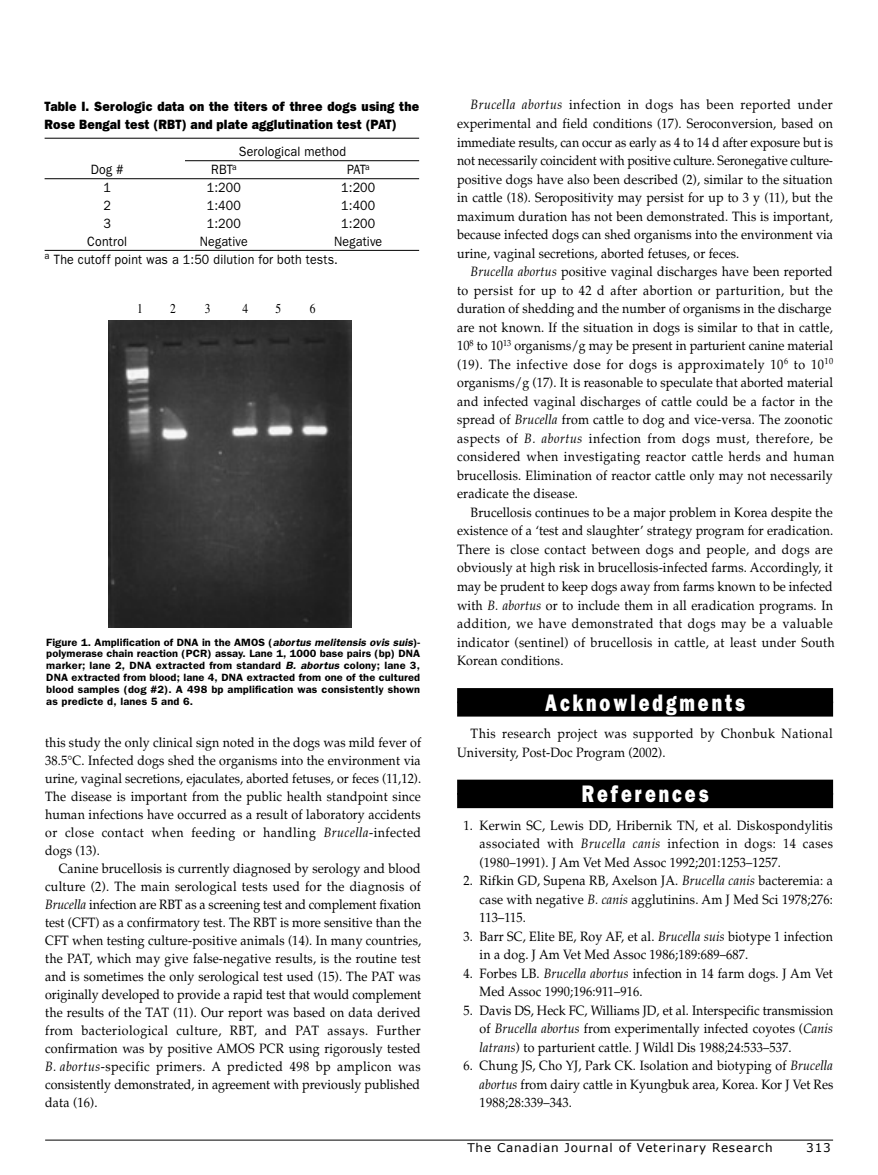
<style>
.page{position:relative;width:878px;height:1175px;background:#fff}
.page>*{position:absolute;margin:0;border:0;box-sizing:border-box;transform-origin:0 0}
.t1{font:800 24px "Franklin Gothic";letter-spacing:.165em;color:#fff;scale:.75 1}
.t2{font:13.5px/18.5px "Palatino";letter-spacing:.01em;color:#000;text-align:justify;scale:.92 1}
.t3{font:13.5px/18px "Franklin Gothic";letter-spacing:.015em;color:#000;scale:.92 1}
.t4{font:800 13.5px/18px "Franklin Gothic";letter-spacing:.015em;color:#000;scale:.92 1}
.t5{font:13.5px/18.5px "Palatino";letter-spacing:.035em;color:#000;scale:.92 1}
.t6{font:13.5px "Times";color:#000;scale:.85 1}
.t7{font:12px "Verdana";letter-spacing:.065em;color:#000}
.t8{font:600 10.65px/11.9px "Franklin Gothic";letter-spacing:.015em;color:#000;text-align:justify;scale:1.04 1}
.s1{font-style:italic}
</style>
<div class="page">
<hr style="left:45px;top:1139px;width:788px;height:1px;background:#000">
<div style="left:457px;top:688px;width:376px;height:15px;background:#000"></div>
<div style="left:457px;top:701px;width:376px;height:15px;background:#000"></div>
<div style="left:457px;top:779px;width:376px;height:15px;background:#000"></div>
<div style="left:457px;top:793px;width:376px;height:15px;background:#000"></div>
<img style="left:108px;top:321px;width:244px;height:306px">
<hr style="left:45px;top:138px;width:374px;height:1px;background:#000">
<hr style="left:45px;top:160px;width:374px;height:1px;background:#000">
<hr style="left:45px;top:178px;width:374px;height:1px;background:#000">
<hr style="left:45px;top:250px;width:374px;height:1px;background:#000">
<div style="left:43px;top:154px;width:142px;height:9px;background:#fff"></div>
<p class="t4" style="left:45px;top:97px;width:408px">Table I. Serologic data on the titers of three dogs using the<br>Rose Bengal test (RBT) and plate agglutination test (PAT)</p>
<p class="t3" style="left:239px;top:142px;width:118px">Serological method</p>
<p class="t3" style="left:91px;top:160px;width:37px">Dog #</p>
<p class="t3" style="left:211px;top:160px;width:29px">RBT<sup>a</sup></p>
<p class="t3" style="left:347px;top:160px;width:26px">PAT<sup>a</sup></p>
<p class="t3" style="left:104px;top:178px;width:10px">1</p>
<p class="t3" style="left:207px;top:178px;width:39px">1:200</p>
<p class="t3" style="left:341px;top:178px;width:39px">1:200</p>
<p class="t3" style="left:104px;top:196px;width:10px">2</p>
<p class="t3" style="left:207px;top:196px;width:39px">1:400</p>
<p class="t3" style="left:341px;top:196px;width:39px">1:400</p>
<p class="t3" style="left:104px;top:214px;width:10px">3</p>
<p class="t3" style="left:207px;top:214px;width:39px">1:200</p>
<p class="t3" style="left:341px;top:214px;width:39px">1:200</p>
<p class="t3" style="left:87px;top:232px;width:45px">Control</p>
<p class="t3" style="left:200px;top:232px;width:54px">Negative</p>
<p class="t3" style="left:45px;top:232px;width:368px;text-indent:289px">Negative <sup>a</sup> The cutoff point was a 1:50 dilution for both tests.</p>
<p class="t6" style="left:137px;top:301px;width:8px">1</p>
<p class="t6" style="left:170px;top:301px;width:8px">2</p>
<p class="t6" style="left:205px;top:301px;width:8px">3</p>
<p class="t6" style="left:242px;top:301px;width:8px">4</p>
<p class="t6" style="left:275px;top:301px;width:8px">5</p>
<p class="t6" style="left:310px;top:301px;width:8px">6</p>
<p class="t8" style="left:46px;top:635px;width:361px">Figure 1. Amplification of DNA in the AMOS (<span class="s1">abortus melitensis ovis suis</span>)- polymerase chain reaction (PCR) assay. Lane 1, 1000 base pairs (bp) DNA marker; lane 2, DNA extracted from standard <span class="s1">B. abortus</span> colony; lane 3, DNA extracted from blood; lane 4, DNA extracted from one of the cultured blood samples (dog #2). A 498 bp amplification was consistently shown as predicte d, lanes 5 and 6.</p>
<p class="t2" style="left:45px;top:733px;width:410px;line-height:18px">this study the only clinical sign noted in the dogs was mild fever of 38.5°C. Infected dogs shed the organisms into the environment via urine, vaginal secretions, ejaculates, aborted fetuses, or feces (11,12).<br>The disease is important from the public health standpoint since human infections have occurred as a result of laboratory accidents or close contact when feeding or handling <span class="s1">Brucella</span>-infected dogs (13).</p>
<p class="t2" style="left:45px;top:859px;width:410px;line-height:18px;text-indent:14px">Canine brucellosis is currently diagnosed by serology and blood culture (2). The main serological tests used for the diagnosis of <span class="s1">Brucella</span> infection are RBT as a screening test and complement fixation test (CFT) as a confirmatory test. The RBT is more sensitive than the CFT when testing culture-positive animals (14). In many countries, the PAT, which may give false-negative results, is the routine test and is sometimes the only serological test used (15). The PAT was originally developed to provide a rapid test that would complement the results of the TAT (11). Our report was based on data derived from bacteriological culture, RBT, and PAT assays. Further confirmation was by positive AMOS PCR using rigorously tested <span class="s1">B. abortus</span>-specific primers. A predicted 498 bp amplicon was consistently demonstrated, in agreement with previously published data (16).</p>
<p class="t2" style="left:457px;top:96px;width:410px;text-indent:14px"><span class="s1">Brucella abortus</span> infection in dogs has been reported under experimental and field conditions (17). Seroconversion, based on immediate results, can occur as early as 4 to 14 d after exposure but is not necessarily coincident with positive culture. Seronegative culture&shy;positive dogs have also been described (2), similar to the situation in cattle (18). Seropositivity may persist for up to 3 y (11), but the maximum duration has not been demonstrated. This is important, because infected dogs can shed organisms into the environment via urine, vaginal secretions, aborted fetuses, or feces.</p>
<p class="t2" style="left:457px;top:262px;width:411px;text-align:left;text-indent:14px"><span class="s1">Brucella abortus</span> positive vaginal discharges have been reported to persist for up to 42 d after abortion or parturition, but the duration of shedding and the number of organisms in the discharge are not known. If the situation in dogs is similar to that in cattle, 10<sup>8</sup> to 10<sup>13</sup> organisms/g may be present in parturient canine material (19). The infective dose for dogs is approximately 10<sup>6</sup> to 10<sup>10 </sup>organisms/g (17). It is reasonable to speculate that aborted material and infected vaginal discharges of cattle could be a factor in the spread of <span class="s1">Brucella</span> from cattle to dog and vice-versa. The zoonotic aspects of <span class="s1">B. abortus</span> infection from dogs must, therefore, be considered when investigating reactor cattle herds and human brucellosis. Elimination of reactor cattle only may not necessarily eradicate the disease.</p>
<p class="t2" style="left:457px;top:503px;width:412px;text-align:left;text-indent:14px">Brucellosis continues to be a major problem in Korea despite the existence of a ‘test and slaughter’ strategy program for eradication.<br>There is close contact between dogs and people, and dogs are obviously at high risk in brucellosis-infected farms. Accordingly, it may be prudent to keep dogs away from farms known to be infected with <span class="s1">B. abortus</span> or to include them in all eradication programs. In addition, we have demonstrated that dogs may be a valuable indicator (sentinel) of brucellosis in cattle, at least under South Korean conditions.</p>
<h1 class="t1" style="left:545px;top:688px;width:268px">Acknowledgments</h1>
<p class="t5" style="left:457px;top:724px;width:410px;text-indent:14px">This research project was supported by Chonbuk National<br>University, Post-Doc Program (2002).</p>
<h1 class="t1" style="left:582px;top:779px;width:170px">References</h1>
<p class="t2" style="left:479px;top:816px;width:385px;text-indent:-16px">1. Kerwin SC, Lewis DD, Hribernik TN, et al. Diskospondylitis associated with <span class="s1">Brucella canis</span> infection in dogs: 14 cases (1980–1991). J Am Vet Med Assoc 1992;201:1253–1257.</p>
<p class="t2" style="left:479px;top:871px;width:385px;text-indent:-16px">2. Rifkin GD, Supena RB, Axelson JA. <span class="s1">Brucella canis</span> bacteremia: a case with negative <span class="s1">B. canis</span> agglutinins. Am J Med Sci 1978;276:<br>113–115.</p>
<p class="t2" style="left:479px;top:927px;width:385px;text-indent:-16px">3. Barr SC, Elite BE, Roy AF, et al. <span class="s1">Brucella suis</span> biotype 1 infection in a dog. J Am Vet Med Assoc 1986;189:689–687.</p>
<p class="t2" style="left:479px;top:964px;width:385px;text-indent:-16px">4. Forbes LB. <span class="s1">Brucella abortus</span> infection in 14 farm dogs. J Am Vet<br>Med Assoc 1990;196:911–916.</p>
<p class="t2" style="left:479px;top:1001px;width:386px;text-indent:-16px">5. Davis DS, Heck FC, Williams JD, et al. Interspecific transmission of <span class="s1">Brucella abortus</span> from experimentally infected coyotes (<span class="s1">Canis latrans</span>) to parturient cattle. J Wildl Dis 1988;24:533–537.</p>
<p class="t2" style="left:479px;top:1056px;width:386px;text-indent:-16px">6. Chung JS, Cho YJ, Park CK. Isolation and biotyping of <span class="s1">Brucella abortus</span> from dairy cattle in Kyungbuk area, Korea. Kor J Vet Res 1988;28:339–343.</p>
<p class="t7" style="left:467px;top:1140px;width:307px">The Canadian Journal of Veterinary Research</p>
<p class="t7" style="left:806px;top:1140px;width:26px">313</p>
</div>
